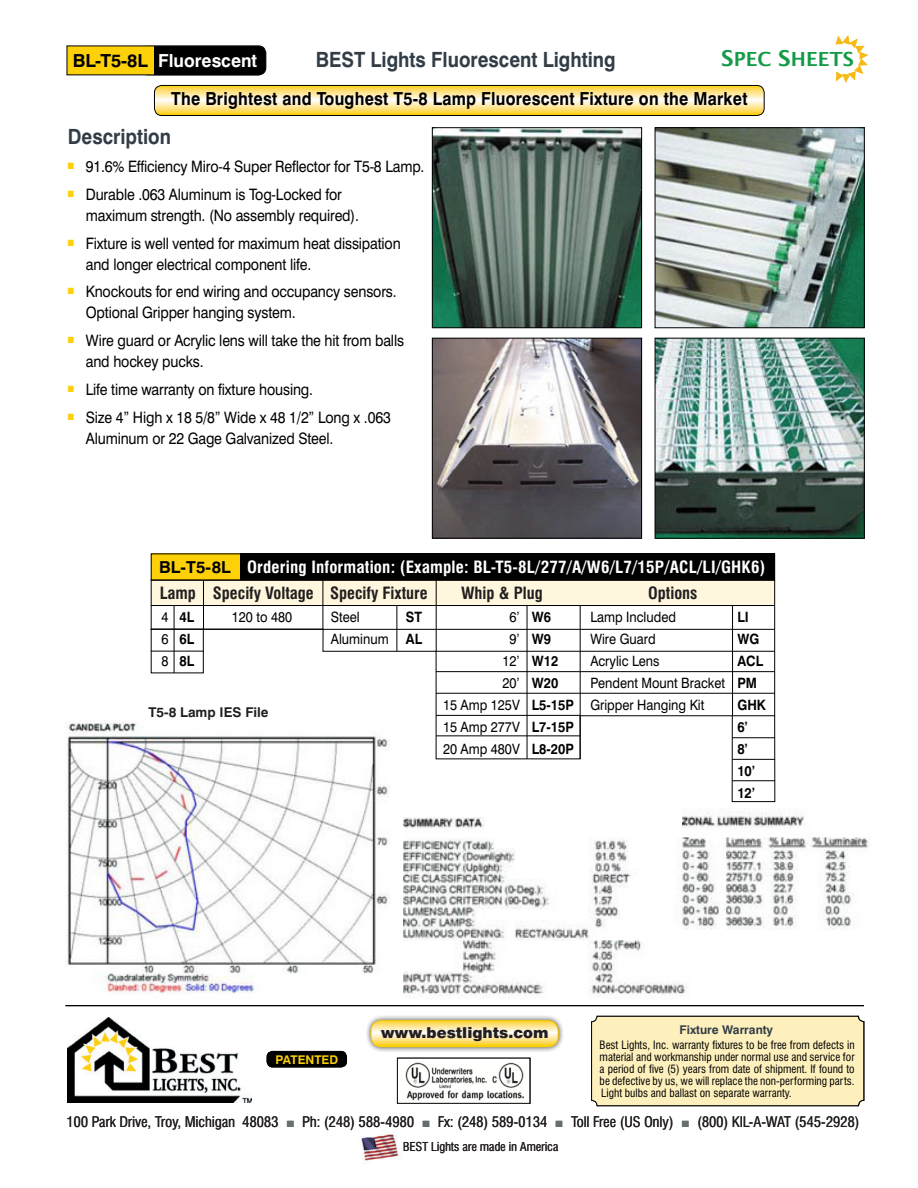
<style>
.page{position:relative;width:918px;height:1188px;background:#fff}
.page>*{position:absolute;margin:0;border:0;box-sizing:border-box;transform-origin:0 0}
.t1{font:700 21px "Swiss 721 BT";color:#323d47;scale:.9 1}
.t2{font:600 19.5px "Lucida Sans";color:#149b47}
.t3{font:700 18px "Swiss 721 BT";letter-spacing:.015em;color:#000001;scale:.9 1}
.t4{font:700 18px "Swiss 721 BT";color:#fff}
.t5{font:700 condensed 16.5px "Swiss 721 BT";letter-spacing:.01em;color:#fff}
.t6{font:700 condensed 16.5px "Swiss 721 BT";color:#231f20}
.t7{font:15.75px/21px "Swiss 721 BT";letter-spacing:-.01em;color:#000001;scale:.9 1}
.t8{font:900 15px "Swiss 721 BT";color:#231f20}
.t9{font:14.25px "Swiss 721 BT";color:#000001;scale:.9 1}
.t10{font:condensed 14.25px "Swiss 721 BT";color:#231f20}
.t11{font:700 14.25px "Swiss 721 BT";color:#000001;scale:.9 1}
.t12{font:700 13.5px "Swiss 721 BT";color:#231f20}
.t13{font:condensed 12px "Swiss 721 BT";color:#231f20}
.t14{font:700 12px "Swiss 721 BT";color:#323d47}
.t15{font:700 12px "Swiss 721 BT";color:#fdd007}
.t16{font:condensed 11.25px/12px "Swiss 721 BT";color:#000001;text-align:justify}
.s1{color:#000001}
.s2{font-size:21.9px}
.s3{font-stretch:normal;color:#000001}
.s4{font-weight:400}
.s5{font-weight:700}
.s6{color:#686f71}
</style>
<div class="page">
<div style="left:151px;top:554px;width:89px;height:26px;background:#fdd007"></div>
<svg style="left:150px;top:579px;width:626px;height:223px"></svg>
<div style="left:240px;top:554px;width:535px;height:26px;background:#000001"></div>
<hr style="left:527px;top:606px;width:1px;height:153px;background:#000001">
<hr style="left:732px;top:605px;width:1px;height:111px;background:#000001">
<hr style="left:580px;top:606px;width:1px;height:153px;background:#000001">
<hr style="left:436px;top:580px;width:1px;height:71px;background:#000001">
<hr style="left:151px;top:605px;width:624px;height:1px;background:#000001">
<hr style="left:436px;top:651px;width:339px;height:1px;background:#000001">
<hr style="left:203px;top:581px;width:1px;height:48px;background:#000001">
<hr style="left:174px;top:606px;width:1px;height:67px;background:#000001">
<hr style="left:397px;top:606px;width:1px;height:45px;background:#000001">
<hr style="left:323px;top:580px;width:1px;height:49px;background:#000001">
<hr style="left:151px;top:651px;width:53px;height:1px;background:#000001">
<hr style="left:436px;top:736px;width:144px;height:1px;background:#000001">
<hr style="left:732px;top:759px;width:43px;height:1px;background:#000001">
<hr style="left:732px;top:780px;width:43px;height:1px;background:#000001">
<hr style="left:732px;top:737px;width:43px;height:1px;background:#000001">
<hr style="left:732px;top:715px;width:43px;height:1px;background:#000001">
<hr style="left:436px;top:715px;width:144px;height:1px;background:#000001">
<hr style="left:436px;top:693px;width:339px;height:1px;background:#000001">
<hr style="left:436px;top:671px;width:339px;height:1px;background:#000001">
<hr style="left:151px;top:629px;width:624px;height:1px;background:#000001">
<svg style="left:836px;top:36px;width:32px;height:46px"></svg>
<svg style="left:154px;top:85px;width:609px;height:30px;background:#fee796"></svg>
<div style="left:154px;top:85px;width:611px;height:31px;border:1px solid #000001;border-radius:7px"></div>
<img style="left:434px;top:130px;width:206px;height:196px">
<div style="left:432px;top:128px;width:210px;height:200px;border:1px solid #000001"></div>
<img style="left:657px;top:130px;width:206px;height:196px">
<div style="left:655px;top:128px;width:210px;height:200px;border:1px solid #000001"></div>
<img style="left:434px;top:340px;width:206px;height:196px">
<div style="left:432px;top:338px;width:210px;height:200px;border:1px solid #000001"></div>
<img style="left:657px;top:340px;width:206px;height:196px">
<div style="left:655px;top:338px;width:210px;height:200px;border:1px solid #000001"></div>
<svg style="left:66px;top:45px;width:201px;height:31px;background:#6c5a0d"></svg>
<hr style="left:65px;top:1005px;width:799px;height:1px;background:#000001">
<img style="left:67px;top:1018px;width:184px;height:84px">
<img style="left:405px;top:1062px;width:119px;height:39px">
<div style="left:397px;top:1058px;width:133px;height:46px;border:1px solid #000001"></div>
<div style="left:365px;top:1015px;width:199px;height:38px;background:#231f20;opacity:.5"></div>
<svg style="left:371px;top:1021px;width:187px;height:26px;background:#fde89e"></svg>
<div style="left:371px;top:1021px;width:187px;height:26px;border:1px solid #fdd007;border-radius:11px"></div>
<img style="left:361px;top:1134px;width:41px;height:27px">
<div style="left:267px;top:1051px;width:80px;height:16px;background:#000001;border-radius:6px"></div>
<div style="left:592px;top:1016px;width:272px;height:90px;background:#fef0bc;border-radius:5px"></div>
<div style="left:591px;top:1016px;width:273px;height:90px;border:1px solid #000001;border-radius:5px"></div>
<img style="left:65px;top:716px;width:324px;height:278px">
<img style="left:404px;top:818px;width:283px;height:181px">
<img style="left:669px;top:837px;width:201px;height:93px">
<img style="left:682px;top:810px;width:123px;height:26px">
<p class="t4" style="left:73px;top:50px;width:186px"><span class="s1">BL-T5-8L</span> Fluorescent</p>
<p class="t1" style="left:316px;top:46px;width:335px">BEST Lights Fluorescent Lighting</p>
<p class="t2" style="left:721px;top:48px;width:134px"><span class="s2">S</span>PEC <span class="s2">S</span>HEETS</p>
<p class="t3" style="left:171px;top:88px;width:642px">The Brightest and Toughest T5-8 Lamp Fluorescent Fixture on the Market</p>
<p class="t1" style="left:68px;top:124px;width:116px">Description</p>
<p class="t7" style="left:68px;top:156px;width:398px"><sup>■</sup> 91.6% Efficiency Miro-4 Super Reflector for T5-8 Lamp.</p>
<p class="t7" style="left:86px;top:184px;width:305px;text-indent:-18px"><sup>■</sup> Durable .063 Aluminum is Tog-Locked for maximum strength. (No assembly required).</p>
<p class="t7" style="left:86px;top:232px;width:351px;text-indent:-18px"><sup>■</sup> Fixture is well vented for maximum heat dissipation and longer electrical component life.</p>
<p class="t7" style="left:86px;top:281px;width:347px;text-indent:-18px"><sup>■</sup> Knockouts for end wiring and occupancy sensors.<br>Optional Gripper hanging system.</p>
<p class="t7" style="left:86px;top:330px;width:355px;text-indent:-18px"><sup>■</sup> Wire guard or Acrylic lens will take the hit from balls and hockey pucks.</p>
<p class="t7" style="left:68px;top:379px;width:274px"><sup>■</sup> Life time warranty on fixture housing.</p>
<p class="t7" style="left:86px;top:406px;width:340px;text-indent:-18px"><sup>■</sup> Size 4” High x 18 5/8” Wide x 48 1/2” Long x .063<br>Aluminum or 22 Gage Galvanized Steel.</p>
<p class="t5" style="left:159px;top:557px;width:608px"><span class="s3">BL-T5-8L</span> Ordering Information: (Example: BL-T5-8L/277/A/W6/L7/15P/ACL/LI/GHK6)</p>
<p class="t6" style="left:160px;top:583px;width:269px">Lamp Specify Voltage Specify Fixture</p>
<p class="t6" style="left:461px;top:583px;width:83px">Whip &amp; Plug</p>
<p class="t6" style="left:648px;top:583px;width:51px">Options</p>
<p class="t11" style="left:161px;top:609px;width:38px"><span class="s4">4</span> 4L</p>
<p class="t9" style="left:232px;top:609px;width:69px">120 to 480</p>
<p class="t9" style="left:331px;top:609px;width:34px">Steel</p>
<p class="t11" style="left:406px;top:609px;width:19px">ST</p>
<p class="t9" style="left:510px;top:609px;width:48px">6’ <span class="s5">W6</span></p>
<p class="t9" style="left:590px;top:609px;width:97px">Lamp Included</p>
<p class="t11" style="left:737px;top:609px;width:14px">LI</p>
<p class="t11" style="left:161px;top:630px;width:38px"><span class="s4">6</span> 6L</p>
<p class="t9" style="left:331px;top:630px;width:103px">Aluminum <span class="s5">AL</span></p>
<p class="t9" style="left:510px;top:630px;width:48px">9’ <span class="s5">W9</span></p>
<p class="t9" style="left:590px;top:630px;width:74px">Wire Guard</p>
<p class="t11" style="left:737px;top:630px;width:26px">WG</p>
<p class="t11" style="left:161px;top:652px;width:38px"><span class="s4">8</span> 8L</p>
<p class="t9" style="left:503px;top:652px;width:64px">12’ <span class="s5">W12</span></p>
<p class="t9" style="left:590px;top:652px;width:78px">Acrylic Lens</p>
<p class="t11" style="left:737px;top:652px;width:30px">ACL</p>
<p class="t9" style="left:503px;top:674px;width:64px">20’ <span class="s5">W20</span></p>
<p class="t9" style="left:590px;top:674px;width:187px">Pendent Mount Bracket <span class="s5">PM</span></p>
<p class="t9" style="left:443px;top:696px;width:292px">15 Amp 125V <span class="s5">L5-15P</span> Gripper Hanging Kit</p>
<p class="t11" style="left:737px;top:696px;width:33px">GHK</p>
<p class="t9" style="left:443px;top:718px;width:147px">15 Amp 277V <span class="s5">L7-15P</span></p>
<p class="t11" style="left:737px;top:718px;width:13px">6’</p>
<p class="t9" style="left:443px;top:740px;width:147px">20 Amp 480V <span class="s5">L8-20P</span></p>
<p class="t11" style="left:737px;top:740px;width:13px">8’</p>
<p class="t11" style="left:737px;top:762px;width:21px">10’</p>
<p class="t11" style="left:737px;top:784px;width:21px">12’</p>
<p class="t12" style="left:148px;top:704px;width:121px">T5-8 Lamp IES File</p>
<p class="t15" style="left:275px;top:1052px;width:64px">PATENTED</p>
<p class="t8" style="left:381px;top:1024px;width:169px">www.bestlights.com</p>
<p class="t14" style="left:680px;top:1022px;width:95px">Fixture Warranty</p>
<p class="t16" style="left:600px;top:1039px;width:257px">Best Lights, Inc. warranty fixtures to be free from defects in material and workmanship under normal use and service for a period of five (5) years from date of shipment. If found to be defective by us, we will replace the non-performing parts.<br>Light bulbs and ballast on separate warranty.</p>
<p class="t10" style="left:66px;top:1114px;width:794px">100 Park Drive, Troy, Michigan 48083 <span class="s6">■</span> Ph: (248) 588-4980 <span class="s6">■</span> Fx: (248) 589-0134 <span class="s6">■</span> Toll Free (US Only) <span class="s6">■</span> (800) KIL-A-WAT (545-2928)</p>
<p class="t13" style="left:403px;top:1139px;width:157px">BEST Lights are made in America</p>
</div>
